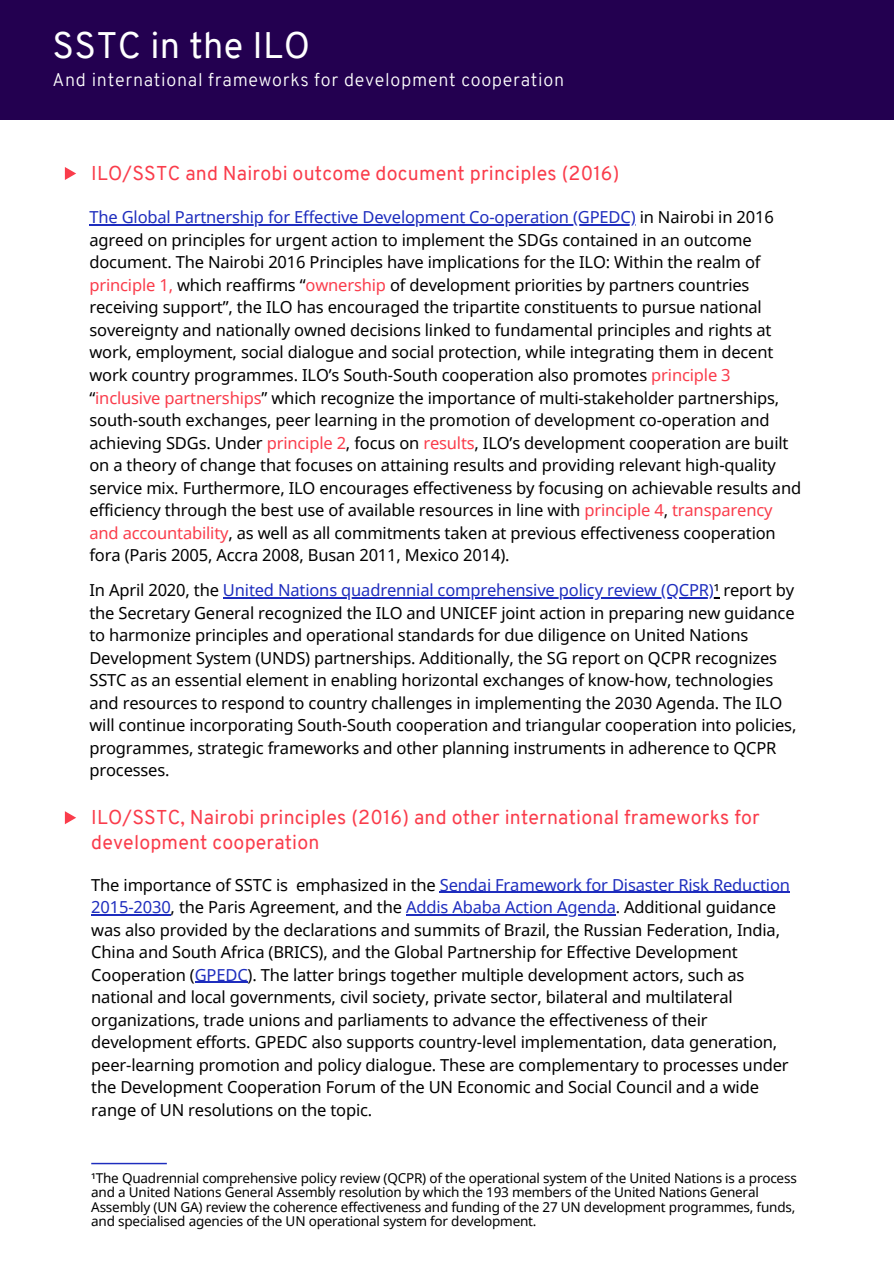
<style>
.page{position:relative;width:894px;height:1264px;background:#fff}
.page>*{position:absolute;margin:0;border:0;box-sizing:border-box;transform-origin:0 0}
.t1{font:36px "Overpass";letter-spacing:.01em;color:#fff}
.t2{font:19.5px/24.8px "Overpass";letter-spacing:.01em;color:#fa3c4b}
.t3{font:300 18px "Overpass";letter-spacing:.04em;color:#fff}
.t4{font:16.5px/22.5px "Noto Sans";letter-spacing:-.01em;color:#000}
.t5{font:13.5px/14.7px "Noto Sans";letter-spacing:-.015em;color:#000}
.s1{color:#1e2dbe}
.s2{color:#fa3c4b}
</style>
<div class="page">
<div style="left:0;top:0;width:893px;height:119px;background:#230050"></div>
<svg style="left:65px;top:167px;width:11px;height:13px"></svg>
<hr style="left:89px;top:224px;width:546px;height:1px;background:#1e2dbe">
<hr style="left:223px;top:597px;width:490px;height:1px;background:#1e2dbe">
<hr style="left:439px;top:891px;width:350px;height:1px;background:#1e2dbe">
<hr style="left:91px;top:914px;width:79px;height:1px;background:#1e2dbe">
<hr style="left:406px;top:914px;width:209px;height:1px;background:#1e2dbe">
<hr style="left:195px;top:981px;width:52px;height:1px;background:#1e2dbe">
<svg style="left:91px;top:1162px;width:76px;height:2px"></svg>
<svg style="left:65px;top:811px;width:11px;height:13px"></svg>
<h1 class="t1" style="left:52px;top:31px;width:259px">SSTC in the ILO</h1>
<p class="t3" style="left:52px;top:73px;width:513px">And international frameworks for development cooperation</p>
<p class="t2" style="left:91px;top:163px;width:529px">ILO/SSTC and Nairobi outcome document principles (2016)</p>
<p class="t4" style="left:89px;top:206px;width:713px"><span class="s1">The Global Partnership for Effective Development Co-operation (GPEDC)</span> in Nairobi in 2016 agreed on principles for urgent action to implement the SDGs contained in an outcome document. The Nairobi 2016 Principles have implications for the ILO: Within the realm of <span class="s2">principle 1,</span> which reaffirms “<span class="s2">ownership</span> of development priorities by partners countries receiving support”, the ILO has encouraged the tripartite constituents to pursue national sovereignty and nationally owned decisions linked to fundamental principles and rights at work, employment, social dialogue and social protection, while integrating them in decent work country programmes. ILO’s South-South cooperation also promotes <span class="s2">principle 3 </span>“<span class="s2">inclusive partnerships</span>” which recognize the importance of multi-stakeholder partnerships, south-south exchanges, peer learning in the promotion of development co-operation and achieving SDGs. Under <span class="s2">principle 2</span>, focus on <span class="s2">results</span>, ILO’s development cooperation are built on a theory of change that focuses on attaining results and providing relevant high-quality service mix. Furthermore, ILO encourages effectiveness by focusing on achievable results and efficiency through the best use of available resources in line with <span class="s2">principle 4</span>, <span class="s2">transparency and accountability</span>, as well as all commitments taken at previous effectiveness cooperation fora (Paris 2005, Accra 2008, Busan 2011, Mexico 2014).</p>
<p class="t4" style="left:89px;top:578px;width:708px">In April 2020, the <span class="s1">United Nations quadrennial comprehensive policy review (QCPR)</span>¹ report by the Secretary General recognized the ILO and UNICEF joint action in preparing new guidance to harmonize principles and operational standards for due diligence on United Nations Development System (UNDS) partnerships. Additionally, the SG report on QCPR recognizes SSTC as an essential element in enabling horizontal exchanges of know-how, technologies and resources to respond to country challenges in implementing the 2030 Agenda. The ILO will continue incorporating South-South cooperation and triangular cooperation into policies, programmes, strategic frameworks and other planning instruments in adherence to QCPR processes.</p>
<p class="t2" style="left:91px;top:807px;width:669px">ILO/SSTC, Nairobi principles (2016) and other international frameworks for development cooperation</p>
<p class="t4" style="left:91px;top:872px;width:700px">The importance of SSTC is emphasized in the <span class="s1">Sendai Framework for Disaster Risk Reduction 2015-2030</span>, the Paris Agreement, and the <span class="s1">Addis Ababa Action Agenda</span>. Additional guidance was also provided by the declarations and summits of Brazil, the Russian Federation, India, China and South Africa (BRICS), and the Global Partnership for Effective Development Cooperation (<span class="s1">GPEDC</span>). The latter brings together multiple development actors, such as national and local governments, civil society, private sector, bilateral and multilateral organizations, trade unions and parliaments to advance the effectiveness of their development efforts. GPEDC also supports country-level implementation, data generation, peer-learning promotion and policy dialogue. These are complementary to processes under the Development Cooperation Forum of the UN Economic and Social Council and a wide range of UN resolutions on the topic.</p>
<p class="t5" style="left:91px;top:1169px;width:706px">¹The Quadrennial comprehensive policy review (QCPR) of the operational system of the United Nations is a process and a United Nations General Assembly resolution by which the 193 members of the United Nations General Assembly (UN GA) review the coherence effectiveness and funding of the 27 UN development programmes, funds, and specialised agencies of the UN operational system for development.</p>
</div>
